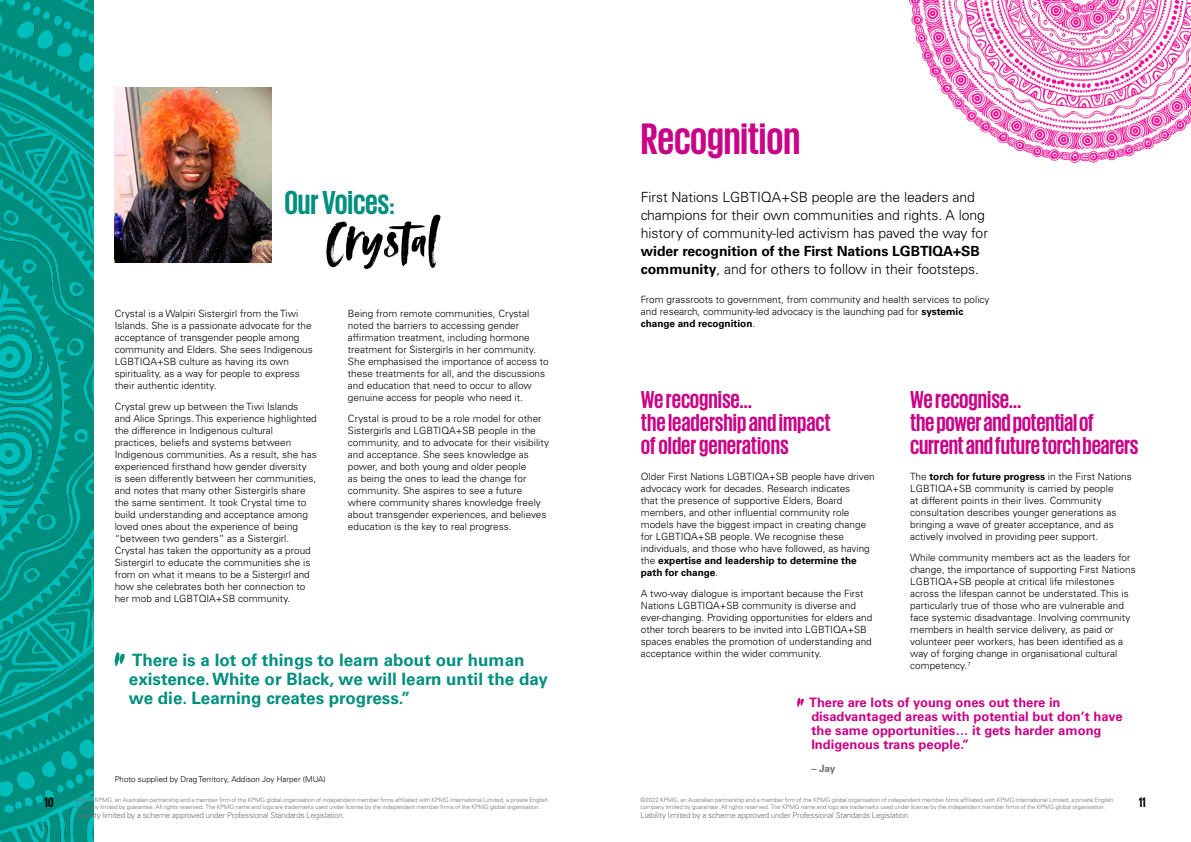
<style>
.page{position:relative;width:1191px;height:842px;background:#fff}
.page>*{position:absolute;margin:0;border:0;box-sizing:border-box;transform-origin:0 0}
.t1{font:60px "Avallon";color:#000}
.t2{font:700 45px "KPMG";color:#c80586}
.t3{font:700 34px "KPMG";color:#008f7e}
.t4{font:700 25px/23px "KPMG";letter-spacing:-.01em;color:#c80586}
.t5{font:700 17px/19px "Univers LT Std";color:#008f7e}
.t6{font:300 14px/18px "Univers LT Std";letter-spacing:-.005em;color:#000}
.t7{font:700 14px/18px "Univers LT Std";letter-spacing:-.005em;color:#000}
.t8{font:700 14px "KPMG";color:#000}
.t9{font:700 13px/14px "Univers LT Std";color:#c80586}
.t10{font:300 10px/12px "Univers LT Std";color:#000}
.t11{font:700 10px "Univers LT Std";color:#706f6f}
.t12{font:300 8px "Univers LT Std";letter-spacing:-.02em;color:#706f6f}
.t13{font:300 8px "Univers LT Std";color:#000}
.t14{font:300 6px/7px "Univers LT Std";letter-spacing:-.01em;color:#706f6f}
.s1{font-size:30px}
.s2{font-weight:300}
.s3{font-weight:700}
</style>
<div class="page">
<img style="left:0;top:0;width:94px;height:842px">
<img style="left:909px;top:0;width:282px;height:163px">
<img style="left:114px;top:87px;width:157px;height:175px">
<svg style="left:115px;top:652px;width:10px;height:14px"></svg>
<svg style="left:797px;top:698px;width:7px;height:9px"></svg>
<h3 class="t3" style="left:284px;top:186px;width:112px">Our Voices<span class="s1">:</span></h3>
<h1 class="t1" style="left:325px;top:200px;width:114px">Crystal</h1>
<p class="t10" style="left:115px;top:308px;width:200px">Crystal is a Walpiri Sistergirl from the Tiwi Islands. She is a passionate advocate for the acceptance of transgender people among community and Elders. She sees Indigenous LGBTIQA+SB culture as having its own spirituality, as a way for people to express their authentic identity.</p>
<p class="t10" style="left:115px;top:400px;width:203px">Crystal grew up between the Tiwi Islands and Alice Springs. This experience highlighted the difference in Indigenous cultural practices, beliefs and systems between Indigenous communities. As a result, she has experienced firsthand how gender diversity<br>is seen differently between her communities, and notes that many other Sistergirls share the same sentiment. It took Crystal time to build understanding and acceptance among loved ones about the experience of being “between two genders” as a Sistergirl.<br>Crystal has taken the opportunity as a proud Sistergirl to educate the communities she is from on what it means to be a Sistergirl and how she celebrates both her connection to her mob and LGBTQIA+SB community.</p>
<p class="t10" style="left:348px;top:308px;width:202px">Being from remote communities, Crystal noted the barriers to accessing gender affirmation treatment, including hormone treatment for Sistergirls in her community.<br>She emphasised the importance of access to these treatments for all, and the discussions and education that need to occur to allow genuine access for people who need it.</p>
<p class="t10" style="left:348px;top:412px;width:202px">Crystal is proud to be a role model for other Sistergirls and LGBTIQA+SB people in the community, and to advocate for their visibility and acceptance. She sees knowledge as power, and both young and older people<br>as being the ones to lead the change for community. She aspires to see a future where community shares knowledge freely about transgender experiences, and believes education is the key to real progress.</p>
<h3 class="t5" style="left:129px;top:651px;width:420px">There is a lot of things to learn about our human existence. White or Black, we will learn until the day we die. Learning creates progress.”</h3>
<h2 class="t2" style="left:641px;top:116px;width:161px">Recognition</h2>
<h3 class="t6" style="left:641px;top:188px;width:349px">First Nations LGBTIQA+SB people are the leaders and champions for their own communities and rights. A long history of community-led activism has paved the way for</h3>
<h3 class="t7" style="left:641px;top:242px;width:340px">wider recognition of the First Nations LGBTIQA+SB community<span class="s2">, and for others to follow in their footsteps.</span></h3>
<p class="t10" style="left:641px;top:293px;width:350px">From grassroots to government, from community and health services to policy and research, community-led advocacy is the launching pad for <span class="s3">systemic change and recognition</span>.</p>
<h3 class="t4" style="left:641px;top:387px;width:191px">We recognise…<br>the leadership and impact of older generations</h3>
<p class="t10" style="left:641px;top:471px;width:235px">Older First Nations LGBTIQA+SB people have driven advocacy work for decades. Research indicates<br>that the presence of supportive Elders, Board members, and other influential community role models have the biggest impact in creating change for LGBTIQA+SB people. We recognise these individuals, and those who have followed, as having the <span class="s3">expertise and leadership to determine the path for change</span>.</p>
<p class="t10" style="left:641px;top:587px;width:233px">A two-way dialogue is important because the First Nations LGBTIQA+SB community is diverse and ever-changing. Providing opportunities for elders and other torch bearers to be invited into LGBTIQA+SB spaces enables the promotion of understanding and acceptance within the wider community.</p>
<h3 class="t9" style="left:809px;top:696px;width:315px">There are lots of young ones out there in disadvantaged areas with potential but don’t have the same opportunities… it gets harder among Indigenous trans people.”</h3>
<p class="t11" style="left:811px;top:763px;width:26px">– Jay</p>
<h3 class="t4" style="left:910px;top:387px;width:230px">We recognise…<br>the power and potential of current and future torch bearers</h3>
<p class="t10" style="left:910px;top:471px;width:223px">The <span class="s3">torch for future progress</span> in the First Nations LGBTIQA+SB community is carried by people<br>at different points in their lives. Community consultation describes younger generations as bringing a wave of greater acceptance, and as actively involved in providing peer support.</p>
<p class="t10" style="left:910px;top:551px;width:227px">While community members act as the leaders for change, the importance of supporting First Nations LGBTIQA+SB people at critical life milestones across the lifespan cannot be understated. This is particularly true of those who are vulnerable and face systemic disadvantage. Involving community members in health service delivery, as paid or volunteer peer workers, has been identified as a way of forging change in organisational cultural competency.<sup>7</sup></p>
<p class="t13" style="left:115px;top:775px;width:212px">Photo supplied by Drag Territory, Addison Joy Harper (MUA)</p>
<p class="t14" style="left:75px;top:796px;width:474px">©2022 KPMG, an Australian partnership and a member firm of the KPMG global organisation of independent member firms affiliated with KPMG International Limited, a private English company limited by guarantee. All rights reserved. The KPMG name and logo are trademarks used under license by the independent member firms of the KPMG global organisation.</p>
<p class="t12" style="left:75px;top:811px;width:271px">Liability limited by a scheme approved under Professional Standards Legislation.</p>
<h3 class="t8" style="left:45px;top:795px;width:11px">10</h3>
<h3 class="t8" style="left:1138px;top:795px;width:9px">11</h3>
<p class="t14" style="left:640px;top:796px;width:474px">©2022 KPMG, an Australian partnership and a member firm of the KPMG global organisation of independent member firms affiliated with KPMG International Limited, a private English company limited by guarantee. All rights reserved. The KPMG name and logo are trademarks used under license by the independent member firms of the KPMG global organisation.</p>
<p class="t12" style="left:640px;top:811px;width:271px">Liability limited by a scheme approved under Professional Standards Legislation.</p>
</div>
